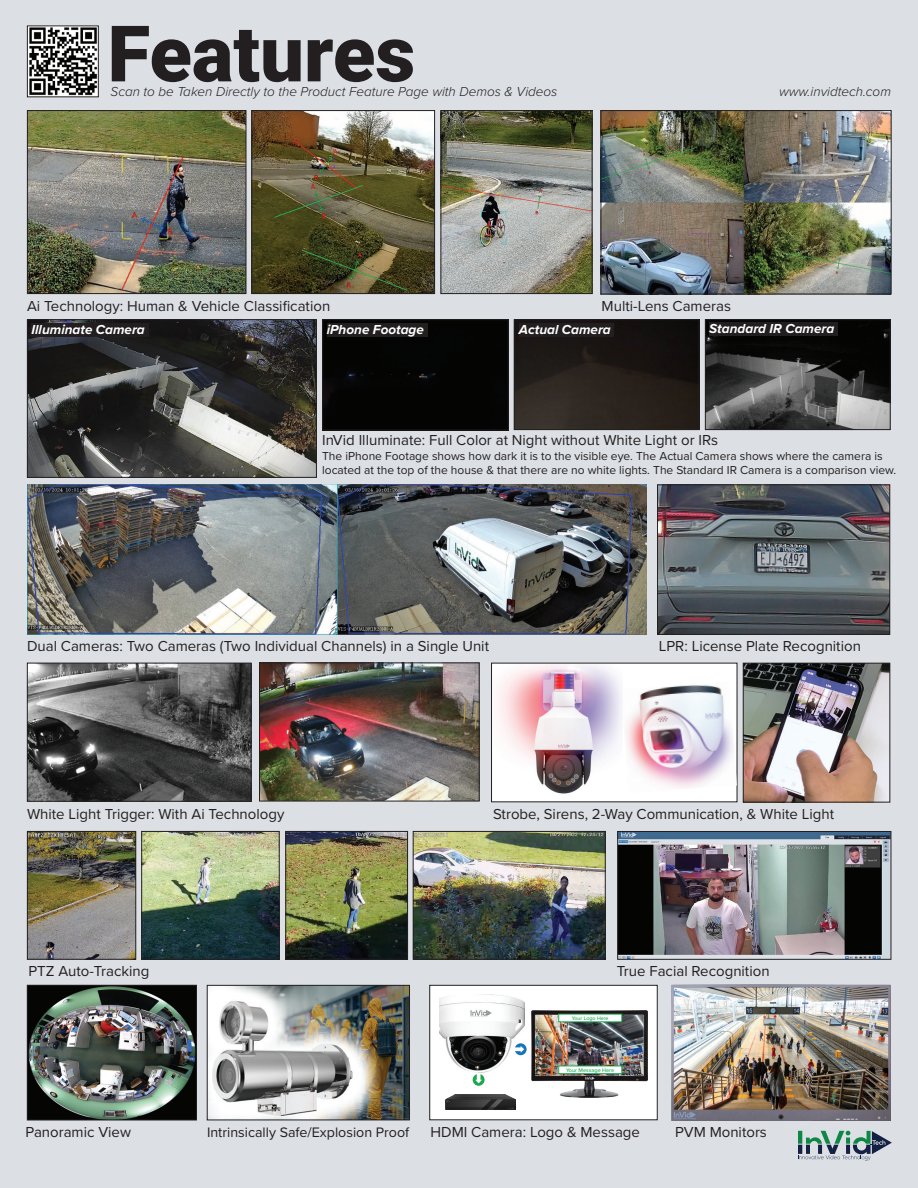
<style>
.page{position:relative;width:918px;height:1188px;background:#dce0e5}
.page>*{position:absolute;margin:0;border:0;box-sizing:border-box;transform-origin:0 0}
.t1{font:900 78px "Roboto";color:#231f20}
.t2{font:15px "Proxima Nova";color:#231f20}
.t3{font:14.25px "Proxima Nova";color:#231f20}
.t4{font:italic 300 13.5px "Proxima Nova";color:#231f20}
.t5{font:italic 700 13.5px "Proxima Nova";color:#fff}
.t6{font:12px/14.4px "Proxima Nova";color:#231f20}
.t7{font:500 5.55px "Proxima Nova";color:#1ca74f}
.t8{font:500 5.4px "Proxima Nova";color:#1ca74f}
</style>
<div class="page">
<img style="left:29px;top:112px;width:215px;height:180px">
<div style="left:27px;top:110px;width:219px;height:184px;border:1px solid #231f20"></div>
<img style="left:603px;top:112px;width:287px;height:180px">
<div style="left:601px;top:110px;width:291px;height:184px;border:1px solid #231f20"></div>
<img style="left:619px;top:833px;width:270px;height:125px">
<div style="left:617px;top:831px;width:274px;height:129px;border:1px solid #231f20"></div>
<img style="left:659px;top:487px;width:229px;height:146px">
<div style="left:657px;top:485px;width:233px;height:150px;border:1px solid #231f20"></div>
<img style="left:29px;top:987px;width:166px;height:131px">
<div style="left:27px;top:985px;width:170px;height:135px;border:1px solid #231f20"></div>
<img style="left:29px;top:321px;width:286px;height:155px">
<div style="left:27px;top:319px;width:290px;height:159px;border:1px solid #231f20"></div>
<div style="left:324px;top:321px;width:183px;height:107px;background:#040503"></div>
<div style="left:322px;top:319px;width:187px;height:111px;border:1px solid #231f20"></div>
<img style="left:516px;top:321px;width:181px;height:107px">
<div style="left:514px;top:319px;width:185px;height:111px;border:1px solid #231f20"></div>
<img style="left:707px;top:321px;width:182px;height:107px">
<div style="left:705px;top:319px;width:186px;height:111px;border:1px solid #231f20"></div>
<div style="left:709px;top:322px;width:129px;height:14px;background:#231f20"></div>
<div style="left:519px;top:323px;width:94px;height:13px;background:#231f20"></div>
<div style="left:327px;top:323px;width:100px;height:13px;background:#231f20"></div>
<div style="left:32px;top:323px;width:117px;height:13px;background:#231f20"></div>
<div style="left:492px;top:663px;width:245px;height:139px;background:#fff"></div>
<img style="left:626px;top:682px;width:111px;height:111px">
<img style="left:498px;top:664px;width:124px;height:130px">
<img style="left:745px;top:665px;width:143px;height:135px">
<div style="left:743px;top:663px;width:147px;height:139px;border:1px solid #231f20"></div>
<img style="left:27px;top:484px;width:620px;height:150px">
<div style="left:430px;top:985px;width:227px;height:135px;background:#fff"></div>
<div style="left:429px;top:985px;width:229px;height:135px;border:1px solid #231f20"></div>
<img style="left:439px;top:994px;width:86px;height:78px">
<img style="left:531px;top:1011px;width:116px;height:87px">
<div style="left:559px;top:1014px;width:63px;height:8px;background:#fff"></div>
<div style="left:559px;top:1066px;width:63px;height:8px;background:#fff"></div>
<div style="left:558px;top:1066px;width:64px;height:8px;border:1px solid #1ca74f"></div>
<img style="left:446px;top:1094px;width:69px;height:16px">
<svg style="left:473px;top:1074px;width:12px;height:12px"></svg>
<svg style="left:515px;top:1043px;width:12px;height:12px"></svg>
<img style="left:672px;top:985px;width:218px;height:136px">
<img style="left:209px;top:987px;width:199px;height:131px">
<div style="left:207px;top:985px;width:203px;height:135px;border:1px solid #231f20"></div>
<img style="left:253px;top:112px;width:180px;height:180px">
<div style="left:251px;top:110px;width:184px;height:184px;border:1px solid #231f20"></div>
<img style="left:443px;top:112px;width:148px;height:180px">
<div style="left:441px;top:110px;width:152px;height:184px;border:1px solid #231f20"></div>
<img style="left:29px;top:665px;width:220px;height:135px">
<div style="left:27px;top:663px;width:224px;height:139px;border:1px solid #231f20"></div>
<img style="left:261px;top:665px;width:217px;height:134px">
<div style="left:259px;top:663px;width:221px;height:138px;border:1px solid #231f20"></div>
<img style="left:29px;top:833px;width:105px;height:125px">
<div style="left:27px;top:831px;width:109px;height:129px;border:1px solid #231f20"></div>
<img style="left:143px;top:833px;width:135px;height:125px">
<div style="left:141px;top:831px;width:139px;height:129px;border:1px solid #231f20"></div>
<img style="left:287px;top:833px;width:119px;height:125px">
<div style="left:285px;top:831px;width:123px;height:129px;border:1px solid #231f20"></div>
<img style="left:415px;top:833px;width:189px;height:125px">
<div style="left:413px;top:831px;width:193px;height:129px;border:1px solid #231f20"></div>
<svg style="left:798px;top:1131px;width:94px;height:30px"></svg>
<img style="left:29px;top:28px;width:68px;height:67px">
<div style="left:27px;top:26px;width:72px;height:71px;border:1px solid #231f20"></div>
<h1 class="t1" style="left:108px;top:-1px;width:309px">Features</h1>
<p class="t4" style="left:111px;top:82px;width:448px">Scan to be Taken Directly to the Product Feature Page with Demos &amp; Videos</p>
<p class="t4" style="left:779px;top:82px;width:113px">www.invidtech.com</p>
<p class="t2" style="left:27px;top:295px;width:305px">Ai Technology: Human &amp; Vehicle Classification</p>
<p class="t2" style="left:602px;top:295px;width:131px">Multi-Lens Cameras</p>
<p class="t5" style="left:32px;top:319px;width:115px">Illuminate Camera</p>
<p class="t5" style="left:327px;top:319px;width:99px">iPhone Footage</p>
<p class="t5" style="left:519px;top:319px;width:94px">Actual Camera</p>
<p class="t5" style="left:709px;top:319px;width:127px">Standard IR Camera</p>
<p class="t2" style="left:322px;top:429px;width:398px">InVid Illuminate: Full Color at Night without White Light or IRs</p>
<p class="t6" style="left:322px;top:448px;width:576px">The iPhone Footage shows how dark it is to the visible eye. The Actual Camera shows where the camera is located at the top of the house &amp; that there are no white lights. The Standard IR Camera is a comparison view.</p>
<p class="t2" style="left:27px;top:635px;width:464px">Dual Cameras: Two Cameras (Two Individual Channels) in a Single Unit</p>
<p class="t2" style="left:659px;top:635px;width:204px">LPR: License Plate Recognition</p>
<p class="t2" style="left:27px;top:803px;width:259px">White Light Trigger: With Ai Technology</p>
<p class="t2" style="left:28px;top:959px;width:122px">PTZ Auto-Tracking</p>
<p class="t2" style="left:493px;top:803px;width:343px">Strobe, Sirens, 2-Way Communication, &amp; White Light</p>
<p class="t2" style="left:617px;top:959px;width:154px">True Facial Recognition</p>
<p class="t8" style="left:572px;top:1014px;width:38px">Your Logo Here</p>
<p class="t7" style="left:566px;top:1066px;width:50px">Your Message Here</p>
<p class="t2" style="left:26px;top:1121px;width:107px">Panoramic View</p>
<p class="t3" style="left:207px;top:1121px;width:204px">Intrinsically Safe/Explosion Proof</p>
<p class="t2" style="left:430px;top:1121px;width:211px">HDMI Camera: Logo &amp; Message</p>
<p class="t2" style="left:675px;top:1121px;width:93px">PVM Monitors</p>
</div>
